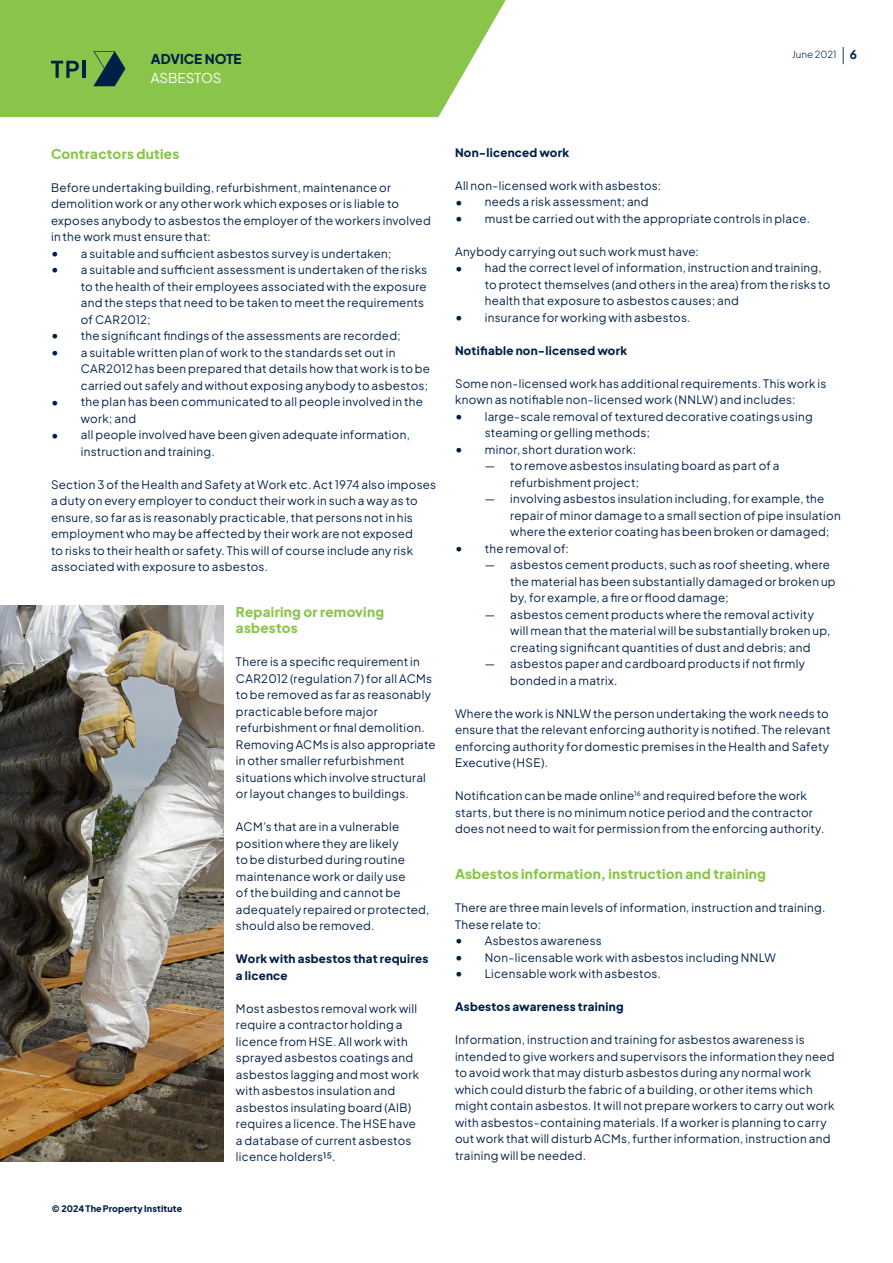
<style>
.page{position:relative;width:893px;height:1263px;background:#fff}
.page>*{position:absolute;margin:0;border:0;box-sizing:border-box;transform-origin:0 0}
.Heading_2{font:800 13.5px/16.5px "Plus Jakarta Sans";letter-spacing:.02em;color:#89c54b}
.t1{font:800 13.5px "Plus Jakarta Sans";color:#001f47}
.t2{font:13.5px "Plus Jakarta Sans";color:#fff}
.Paragraph___Regular{font:11.7px/16.5px "Plus Jakarta Sans";letter-spacing:.025em;color:#001f47}
.Bullet___closed{font:11.7px/16.5px "Plus Jakarta Sans";letter-spacing:.025em;color:#001f47}
.Heading_3{font:800 11.7px/16.5px "Plus Jakarta Sans";letter-spacing:.025em;color:#001f47}
.t3{font:300 9.75px "Plus Jakarta Sans";color:#001f47}
.t4{font:800 9px "Plus Jakarta Sans";letter-spacing:.01em;color:#001f47}
.s1{font-weight:200;font-size:16.5px}
.s2{font-weight:700;font-size:12px}
.s3{font-size:14.25px}
</style>
<div class="page">
<svg style="left:0;top:0;width:506px;height:117px;background:#90c857"></svg>
<svg style="left:51px;top:61px;width:28px;height:17px"></svg>
<hr style="left:83px;top:61px;width:3px;height:17px;background:#001f47">
<svg style="left:93px;top:51px;width:32px;height:35px"></svg>
<img style="left:0;top:605px;width:223px;height:557px">
<p class="t1" style="left:151px;top:47px;width:92px">ADVICE NOTE</p>
<p class="t2" style="left:151px;top:67px;width:72px">ASBESTOS</p>
<p class="t3" style="left:792px;top:47px;width:66px">June 2021 <span class="s1">|</span> <span class="s2">6</span></p>
<p class="Heading_2" style="left:51px;top:143px;width:130px">Contractors duties</p>
<p class="Paragraph___Regular" style="left:51px;top:178px;width:381px">Before undertaking building, refurbishment, maintenance or demolition work or any other work which exposes or is liable to exposes anybody to asbestos the employer of the workers involved in the work must ensure that:</p>
<p class="Bullet___closed" style="left:51px;top:244px;width:342px"><span class="s3">•</span> a suitable and sufficient asbestos survey is undertaken;</p>
<p class="Bullet___closed" style="left:81px;top:260px;width:348px;text-indent:-30px"><span class="s3">•</span> a suitable and sufficient assessment is undertaken of the risks to the health of their employees associated with the exposure and the steps that need to be taken to meet the requirements of CAR2012;</p>
<p class="Bullet___closed" style="left:51px;top:326px;width:351px"><span class="s3">•</span> the significant findings of the assessments are recorded;</p>
<p class="Bullet___closed" style="left:81px;top:343px;width:351px;text-indent:-30px"><span class="s3">•</span> a suitable written plan of work to the standards set out in<br>CAR2012 has been prepared that details how that work is to be carried out safely and without exposing anybody to asbestos;</p>
<p class="Bullet___closed" style="left:81px;top:392px;width:344px;text-indent:-30px"><span class="s3">•</span> the plan has been communicated to all people involved in the work; and</p>
<p class="Bullet___closed" style="left:81px;top:425px;width:330px;text-indent:-30px"><span class="s3">•</span> all people involved have been given adequate information, instruction and training.</p>
<p class="Paragraph___Regular" style="left:51px;top:475px;width:387px">Section 3 of the Health and Safety at Work etc. Act 1974 also imposes a duty on every employer to conduct their work in such a way as to ensure, so far as is reasonably practicable, that persons not in his employment who may be affected by their work are not exposed<br>to risks to their health or safety. This will of course include any risk associated with exposure to asbestos.</p>
<p class="Heading_2" style="left:236px;top:602px;width:150px">Repairing or removing asbestos</p>
<p class="Paragraph___Regular" style="left:236px;top:653px;width:201px">There is a specific requirement in CAR2012 (regulation 7) for all ACMs to be removed as far as reasonably practicable before major refurbishment or final demolition.<br>Removing ACMs is also appropriate in other smaller refurbishment situations which involve structural or layout changes to buildings.</p>
<p class="Paragraph___Regular" style="left:236px;top:818px;width:195px">ACM’s that are in a vulnerable position where they are likely<br>to be disturbed during routine maintenance work or daily use<br>of the building and cannot be adequately repaired or protected, should also be removed.</p>
<p class="Heading_3" style="left:236px;top:949px;width:194px">Work with asbestos that requires a licence</p>
<p class="Paragraph___Regular" style="left:236px;top:999px;width:185px">Most asbestos removal work will require a contractor holding a licence from HSE. All work with sprayed asbestos coatings and asbestos lagging and most work with asbestos insulation and asbestos insulating board (AIB) requires a licence. The HSE have a database of current asbestos licence holders¹⁵.</p>
<p class="t4" style="left:52px;top:1200px;width:132px">© 2024 The Property Institute</p>
<p class="Heading_3" style="left:455px;top:142px;width:116px">Non-licenced work</p>
<p class="Paragraph___Regular" style="left:455px;top:176px;width:208px">All non-licensed work with asbestos:</p>
<p class="Bullet___closed" style="left:455px;top:192px;width:195px"><span class="s3">•</span> needs a risk assessment; and</p>
<p class="Bullet___closed" style="left:455px;top:209px;width:356px"><span class="s3">•</span> must be carried out with the appropriate controls in place.</p>
<p class="Paragraph___Regular" style="left:455px;top:242px;width:245px">Anybody carrying out such work must have:</p>
<p class="Bullet___closed" style="left:485px;top:258px;width:347px;text-indent:-30px"><span class="s3">•</span> had the correct level of information, instruction and training, to protect themselves (and others in the area) from the risks to health that exposure to asbestos causes; and</p>
<p class="Bullet___closed" style="left:455px;top:308px;width:237px"><span class="s3">•</span> insurance for working with asbestos.</p>
<p class="Heading_3" style="left:455px;top:340px;width:174px">Notifiable non-licensed work</p>
<p class="Paragraph___Regular" style="left:455px;top:374px;width:373px">Some non-licensed work has additional requirements. This work is known as notifiable non-licensed work (NNLW) and includes:</p>
<p class="Bullet___closed" style="left:485px;top:407px;width:329px;text-indent:-30px"><span class="s3">•</span> large-scale removal of textured decorative coatings using steaming or gelling methods;</p>
<p class="Bullet___closed" style="left:455px;top:440px;width:183px"><span class="s3">•</span> minor, short duration work:</p>
<p class="Bullet___closed" style="left:510px;top:456px;width:271px;text-indent:-26px">— to remove asbestos insulating board as part of a refurbishment project;</p>
<p class="Bullet___closed" style="left:510px;top:489px;width:332px;text-indent:-26px">— involving asbestos insulation including, for example, the repair of minor damage to a small section of pipe insulation where the exterior coating has been broken or damaged;</p>
<p class="Bullet___closed" style="left:455px;top:539px;width:115px"><span class="s3">•</span> the removal of:</p>
<p class="Bullet___closed" style="left:510px;top:555px;width:327px;text-indent:-26px">— asbestos cement products, such as roof sheeting, where the material has been substantially damaged or broken up by, for example, a fire or flood damage;</p>
<p class="Bullet___closed" style="left:510px;top:605px;width:321px;text-indent:-26px">— asbestos cement products where the removal activity will mean that the material will be substantially broken up, creating significant quantities of dust and debris; and</p>
<p class="Bullet___closed" style="left:510px;top:654px;width:296px;text-indent:-26px">— asbestos paper and cardboard products if not firmly bonded in a matrix.</p>
<p class="Paragraph___Regular" style="left:455px;top:704px;width:377px">Where the work is NNLW the person undertaking the work needs to ensure that the relevant enforcing authority is notified. The relevant enforcing authority for domestic premises in the Health and Safety Executive (HSE).</p>
<p class="Paragraph___Regular" style="left:455px;top:786px;width:371px">Notification can be made online<sup>16</sup> and required before the work starts, but there is no minimum notice period and the contractor does not need to wait for permission from the enforcing authority.</p>
<p class="Heading_2" style="left:455px;top:864px;width:313px">Asbestos information, instruction and training</p>
<p class="Paragraph___Regular" style="left:455px;top:898px;width:372px">There are three main levels of information, instruction and training.<br>These relate to:</p>
<p class="Bullet___closed" style="left:455px;top:931px;width:148px"><span class="s3">•</span> Asbestos awareness</p>
<p class="Bullet___closed" style="left:455px;top:948px;width:322px"><span class="s3">•</span> Non-licensable work with asbestos including NNLW</p>
<p class="Bullet___closed" style="left:455px;top:964px;width:207px"><span class="s3">•</span> Licensable work with asbestos.</p>
<p class="Heading_3" style="left:455px;top:997px;width:170px">Asbestos awareness training</p>
<p class="Paragraph___Regular" style="left:455px;top:1030px;width:381px">Information, instruction and training for asbestos awareness is intended to give workers and supervisors the information they need to avoid work that may disturb asbestos during any normal work which could disturb the fabric of a building, or other items which might contain asbestos. It will not prepare workers to carry out work with asbestos-containing materials. If a worker is planning to carry out work that will disturb ACMs, further information, instruction and training will be needed.</p>
</div>
